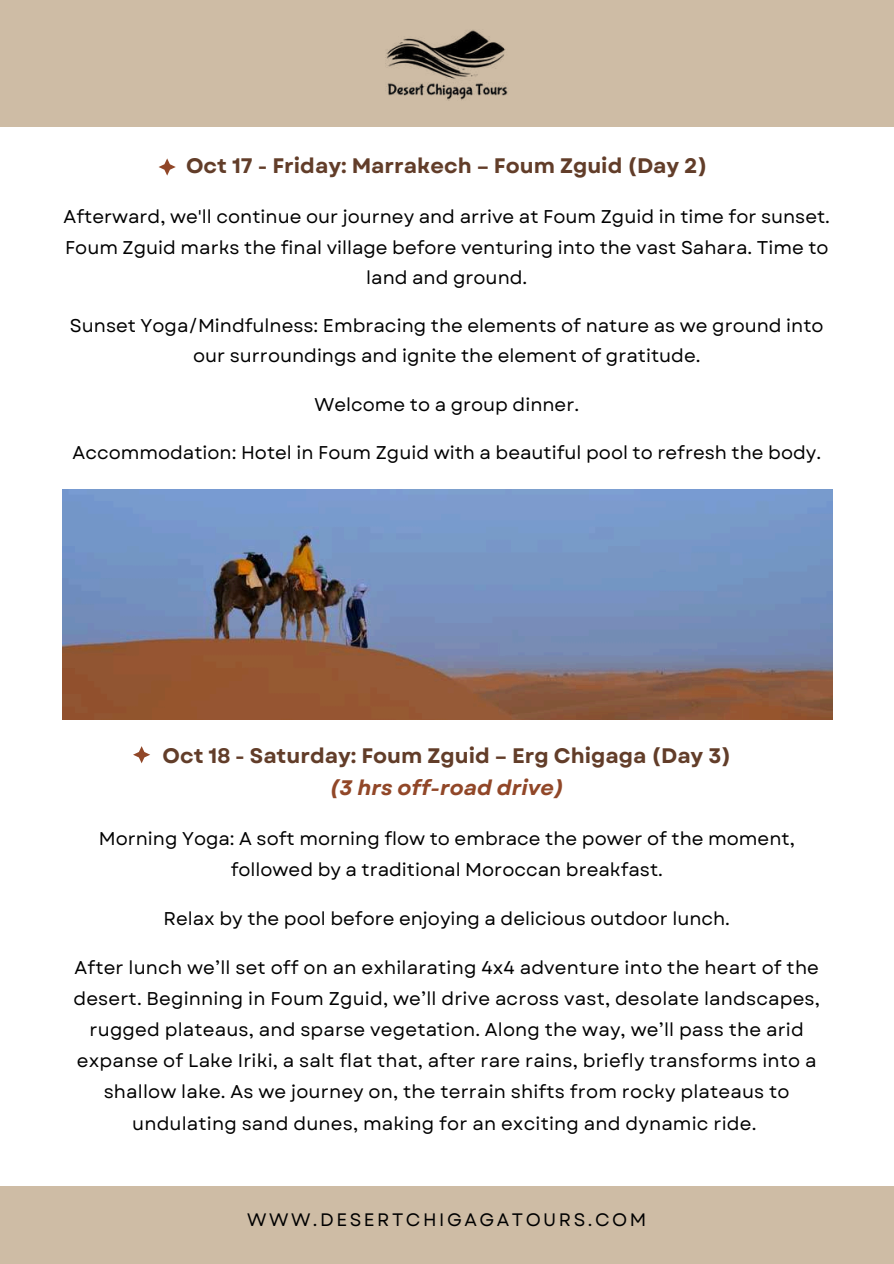
<style>
.page{position:relative;width:894px;height:1264px;background:#fff}
.page>*{position:absolute;margin:0;border:0;box-sizing:border-box;transform-origin:0 0}
.t1{font:700 21px "Garet";color:#623d29}
.t2{font:italic 700 21px "Garet";color:#914728}
.t3{font:18.45px/31px "Garet";color:#000;text-align:center}
.t4{font:18px "Garet";letter-spacing:.14em;color:#000}
</style>
<div class="page">
<div style="left:0;top:0;width:893px;height:127px;background:#cebca5"></div>
<img style="left:62px;top:489px;width:769px;height:230px">
<div style="left:0;top:1185px;width:893px;height:78px;background:#cebca5"></div>
<svg style="left:158px;top:158px;width:18px;height:18px"></svg>
<svg style="left:133px;top:746px;width:17px;height:17px"></svg>
<img style="left:385px;top:30px;width:123px;height:70px">
<p class="t1" style="left:186px;top:152px;width:522px">Oct 17 - Friday: Marrakech – Foum Zguid (Day 2)</p>
<p class="t3" style="left:64px;top:202px;width:767px;line-height:30.2px">Afterward, we'll continue our journey and arrive at Foum Zguid in time for sunset.<br>Foum Zguid marks the final village before venturing into the vast Sahara. Time to land and ground.</p>
<p class="t3" style="left:70px;top:311px;width:755px;line-height:30.2px">Sunset Yoga/Mindfulness: Embracing the elements of nature as we ground into our surroundings and ignite the element of gratitude.</p>
<p class="t3" style="left:314px;top:389px;width:266px">Welcome to a group dinner.</p>
<p class="t3" style="left:73px;top:437px;width:749px">Accommodation: Hotel in Foum Zguid with a beautiful pool to refresh the body.</p>
<p class="t1" style="left:162px;top:742px;width:570px">Oct 18 - Saturday: Foum Zguid – Erg Chigaga (Day 3)</p>
<p class="t2" style="left:330px;top:774px;width:235px">(3 hrs off-road drive)</p>
<p class="t3" style="left:99px;top:823px;width:697px">Morning Yoga: A soft morning flow to embrace the power of the moment, followed by a traditional Moroccan breakfast.</p>
<p class="t3" style="left:163px;top:903px;width:568px">Relax by the pool before enjoying a delicious outdoor lunch.</p>
<p class="t3" style="left:73px;top:952px;width:747px">After lunch we’ll set off on an exhilarating 4x4 adventure into the heart of the desert. Beginning in Foum Zguid, we’ll drive across vast, desolate landscapes, rugged plateaus, and sparse vegetation. Along the way, we’ll pass the arid expanse of Lake Iriki, a salt flat that, after rare rains, briefly transforms into a shallow lake. As we journey on, the terrain shifts from rocky plateaus to undulating sand dunes, making for an exciting and dynamic ride.</p>
<p class="t4" style="left:247px;top:1209px;width:400px">WWW.DESERTCHIGAGATOURS.COM</p>
</div>
